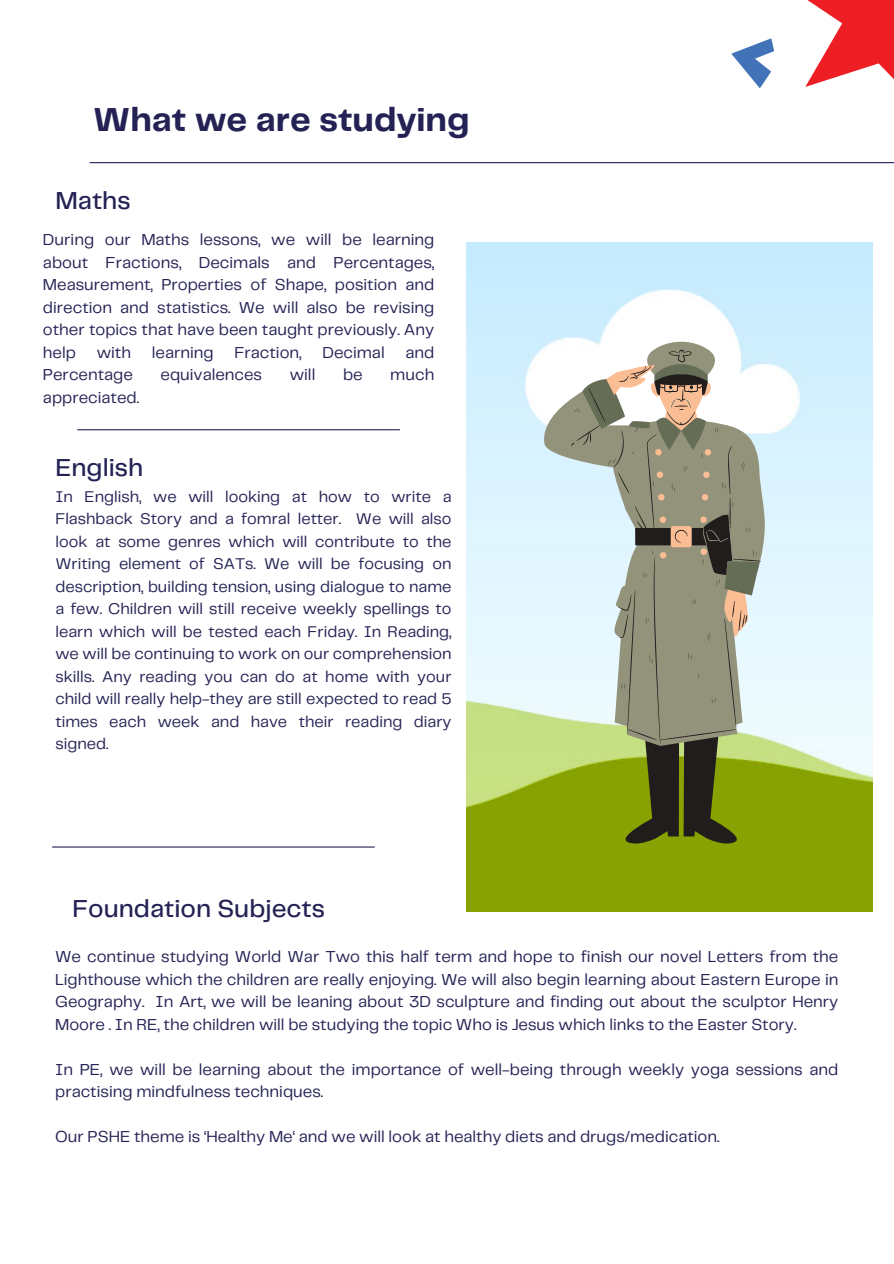
<style>
.page{position:relative;width:894px;height:1264px;background:#fff}
.page>*{position:absolute;margin:0;border:0;box-sizing:border-box;transform-origin:0 0}
.t1{font:700 34.5px "Telegraf";color:#242254}
.t2{font:500 25.5px "Telegraf";color:#242254}
.t3{font:16.5px/22.5px "Telegraf";color:#242254;text-align:justify}
.t4{font:16.2px/22.5px "Telegraf";color:#242254;text-align:justify}
</style>
<div class="page">
<img style="left:466px;top:243px;width:406px;height:668px">
<svg style="left:805px;top:0;width:88px;height:87px"></svg>
<svg style="left:731px;top:38px;width:43px;height:50px"></svg>
<hr style="left:90px;top:162px;width:803px;height:1px;background:#242254">
<hr style="left:52px;top:846px;width:322px;height:1px;background:#242254">
<hr style="left:78px;top:429px;width:321px;height:1px;background:#242254">
<svg style="left:544px;top:342px;width:220px;height:408px;fill:#e4f6ff"></svg>
<svg style="left:570px;top:349px;width:191px;height:498px;background:#a0a584"></svg>
<p class="t1" style="left:93px;top:105px;width:378px">What we are studying</p>
<h1 class="t2" style="left:55px;top:190px;width:77px">Maths</h1>
<p class="t3" style="left:43px;top:229px;width:393px">During our Maths lessons, we will be learning about Fractions, Decimals and Percentages, Measurement, Properties of Shape, position and direction and statistics. We will also be revising other topics that have been taught previously. Any help</p>
<p class="t3" style="left:97px;top:342px;width:36px">with</p>
<p class="t3" style="left:152px;top:342px;width:63px">learning</p>
<p class="t3" style="left:234px;top:342px;width:69px">Fraction,</p>
<p class="t3" style="left:322px;top:342px;width:64px">Decimal</p>
<p class="t3" style="left:405px;top:342px;width:30px">and</p>
<p class="t3" style="left:43px;top:364px;width:91px">Percentage</p>
<p class="t3" style="left:160px;top:364px;width:103px">equivalences</p>
<p class="t3" style="left:290px;top:364px;width:27px">will</p>
<p class="t3" style="left:343px;top:364px;width:21px">be</p>
<p class="t3" style="left:390px;top:364px;width:45px">much</p>
<p class="t3" style="left:43px;top:387px;width:98px">appreciated.</p>
<p class="t2" style="left:55px;top:457px;width:89px">English</p>
<p class="t4" style="left:55px;top:486px;width:397px">In English, we will looking at how to write a Flashback Story and a fomral letter. We will also look at some genres which will contribute to the Writing element of SATs. We will be focusing on description, building tension, using dialogue to name a few. Children will still receive weekly spellings to learn which will be tested each Friday. In Reading, we will be continuing to work on our comprehension skills. Any reading you can do at home with your child will really help-they are still expected to read 5 times each week and have their reading diary signed.</p>
<h2 class="t2" style="left:72px;top:897px;width:254px">Foundation Subjects</h2>
<p class="t3" style="left:55px;top:946px;width:784px">We continue studying World War Two this half term and hope to finish our novel Letters from the Lighthouse which the children are really enjoying. We will also begin learning about Eastern Europe in Geography. In Art, we will be leaning about 3D sculpture and finding out about the sculptor Henry Moore . In RE, the children will be studying the topic Who is Jesus which links to the Easter Story.</p>
<p class="t3" style="left:55px;top:1058px;width:784px">In PE, we will be learning about the importance of well-being through weekly yoga sessions and practising mindfulness techniques.</p>
<h2 class="t3" style="left:55px;top:1126px;width:665px">Our PSHE theme is ‘Healthy Me‘ and we will look at healthy diets and drugs/medication.</h2>
</div>
